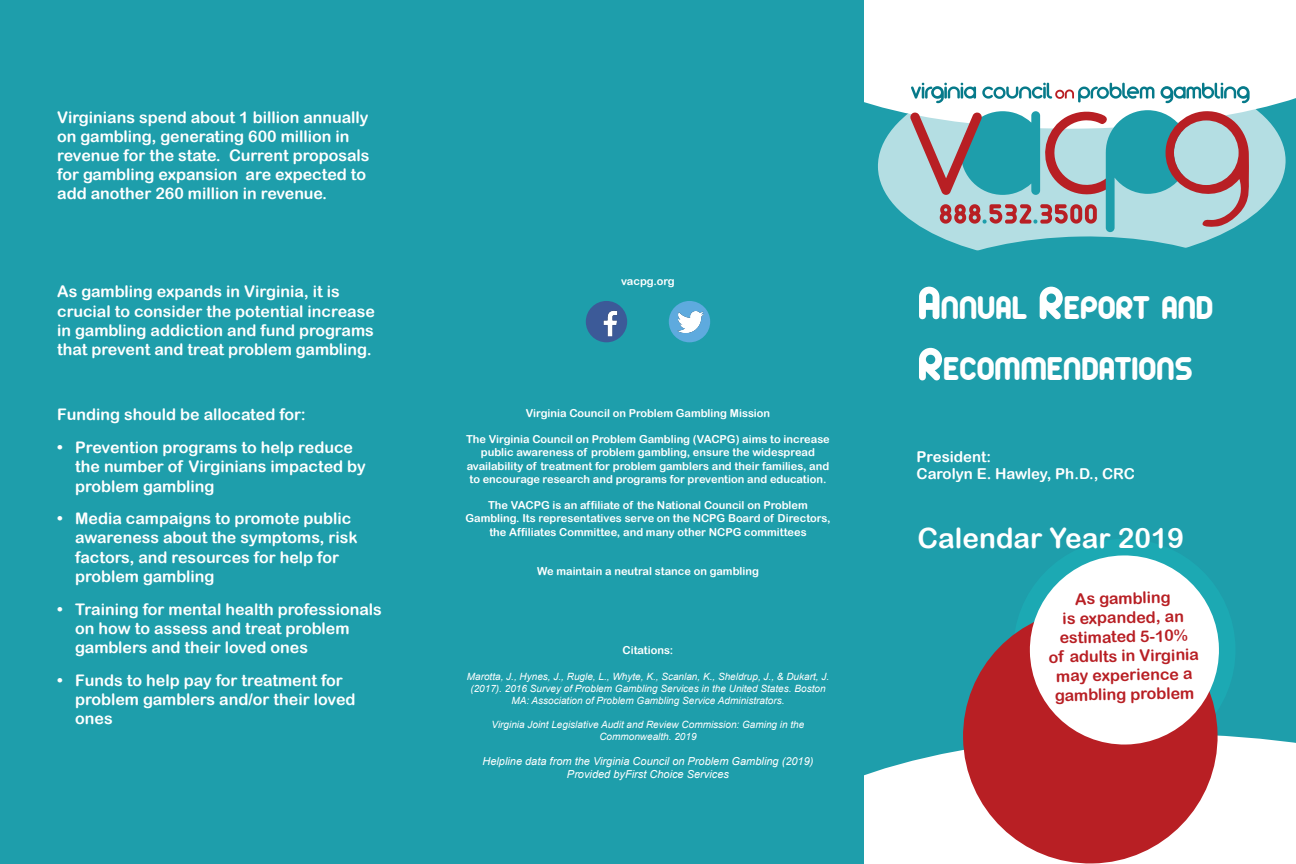
<style>
.page{position:relative;width:1296px;height:864px;background:#fff}
.page>*{position:absolute;margin:0;border:0;box-sizing:border-box;transform-origin:0 0}
.t1{font:35.7px "z Arista";color:#fff}
.t2{font:28px "Arial Rounded MT Bold";color:#fff}
.t3{font:16px/19.2px "Arial Rounded MT Bold";color:#fff}
.t4{font:16px/19.2px "Arial Rounded MT Bold";color:#b81f24;text-align:center}
.t5{font:15px "Arial Rounded MT Bold";color:#fff}
.t6{font:11px/13.2px "Arial Rounded MT Bold";color:#fff;text-align:center}
.t7{font:italic 11px/13.2px "Arial";color:#fff;text-align:center}
.t8{font:italic 10px/12px "Arial";color:#fff;text-align:center}
.s1{font-size:51px}
</style>
<div class="page">
<div style="left:864px;top:80px;width:432px;height:784px;background:#1e9eab"></div>
<svg style="left:878px;top:131px;width:408px;height:103px;fill:#b4dee3"></svg>
<svg style="left:934px;top:234px;width:288px;height:17px"></svg>
<svg style="left:864px;top:736px;width:432px;height:128px;background:#e3f3f4"></svg>
<svg style="left:1022px;top:539px;width:215px;height:223px"></svg>
<svg style="left:962px;top:608px;width:257px;height:256px;background:#b75358"></svg>
<svg style="left:1029px;top:555px;width:191px;height:190px;background:#dbdcde"></svg>
<svg style="left:864px;top:80px;width:432px;height:51px;fill:#fff"></svg>
<svg style="left:982px;top:83px;width:172px;height:19px;background:#b7d4d8"></svg>
<svg style="left:911px;top:83px;width:65px;height:20px"></svg>
<svg style="left:1161px;top:83px;width:89px;height:20px;background:#a6cfd5"></svg>
<svg style="left:910px;top:110px;width:339px;height:122px"></svg>
<div style="left:0;top:0;width:864px;height:864px;background:#1e9eab"></div>
<div style="left:586px;top:301px;width:41px;height:41px;background:#3c5a98;border-radius:50%"></div>
<img style="left:603px;top:310px;width:15px;height:26px">
<div style="left:669px;top:301px;width:41px;height:41px;background:#5eaade;border-radius:50%"></div>
<img style="left:677px;top:312px;width:26px;height:21px">
<p class="t3" style="left:57px;top:107px;width:314px">Virginians spend about 1 billion annually on gambling, generating 600 million in revenue for the state. Current proposals for gambling expansion are expected to add another 260 million in revenue.</p>
<p class="t3" style="left:57px;top:282px;width:319px">As gambling expands in Virginia, it is crucial to consider the potential increase in gambling addiction and fund programs that prevent and treat problem gambling.</p>
<p class="t3" style="left:57px;top:405px;width:250px">Funding should be allocated for:</p>
<p class="t3" style="left:75px;top:438px;width:292px;text-indent:-18px">• Prevention programs to help reduce the number of Virginians impacted by problem gambling</p>
<p class="t3" style="left:75px;top:509px;width:284px;text-indent:-18px">• Media campaigns to promote public awareness about the symptoms, risk factors, and resources for help for problem gambling</p>
<p class="t3" style="left:75px;top:599px;width:308px;text-indent:-18px">• Training for mental health professionals on how to assess and treat problem gamblers and their loved ones</p>
<p class="t3" style="left:75px;top:670px;width:282px;text-indent:-18px">• Funds to help pay for treatment for problem gamblers and/or their loved ones</p>
<p class="t6" style="left:621px;top:274px;width:55px">vacpg.org</p>
<p class="t6" style="left:526px;top:406px;width:246px">Virginia Council on Problem Gambling Mission</p>
<p class="t6" style="left:466px;top:432px;width:365px">The Virginia Council on Problem Gambling (VACPG) aims to increase public awareness of problem gambling, ensure the widespread availability of treatment for problem gamblers and their families, and to encourage research and programs for prevention and education.</p>
<p class="t6" style="left:466px;top:498px;width:366px">The VACPG is an affiliate of the National Council on Problem<br>Gambling. Its representatives serve on the NCPG Board of Directors, the Affiliates Committee, and many other NCPG committees</p>
<p class="t6" style="left:537px;top:564px;width:223px">We maintain a neutral stance on gambling</p>
<p class="t6" style="left:623px;top:644px;width:52px">Citations:</p>
<p class="t8" style="left:467px;top:670px;width:364px">Marotta, J., Hynes, J., Rugle, L., Whyte, K., Scanlan, K., Sheldrup, J., &amp; Dukart, J. (2017). 2016 Survey of Problem Gambling Services in the United States. Boston<br>MA: Association of Problem Gambling Service Administrators.</p>
<p class="t8" style="left:492px;top:718px;width:314px">Virginia Joint Legislative Audit and Review Commission: Gaming in the<br>Commonwealth. 2019</p>
<p class="t7" style="left:482px;top:754px;width:333px">Helpline data from the Virginia Council on Problem Gambling (2019)<br>Provided byFirst Choice Services</p>
<p class="t1" style="left:918px;top:289px;width:297px"><span class="s1">A</span>NNUAL <span class="s1">R</span>EPORT AND</p>
<p class="t1" style="left:918px;top:351px;width:276px"><span class="s1">R</span>ECOMMENDATIONS</p>
<p class="t5" style="left:917px;top:448px;width:76px">President:</p>
<p class="t5" style="left:917px;top:465px;width:220px">Carolyn E. Hawley, Ph.D., CRC</p>
<p class="t2" style="left:918px;top:522px;width:268px">Calendar Year 2019</p>
<p class="t4" style="left:1048px;top:590px;width:152px;rotate:-1deg">As gambling<br>is expanded, an estimated 5-10%<br>of adults in Virginia may experience a gambling problem</p>
</div>
